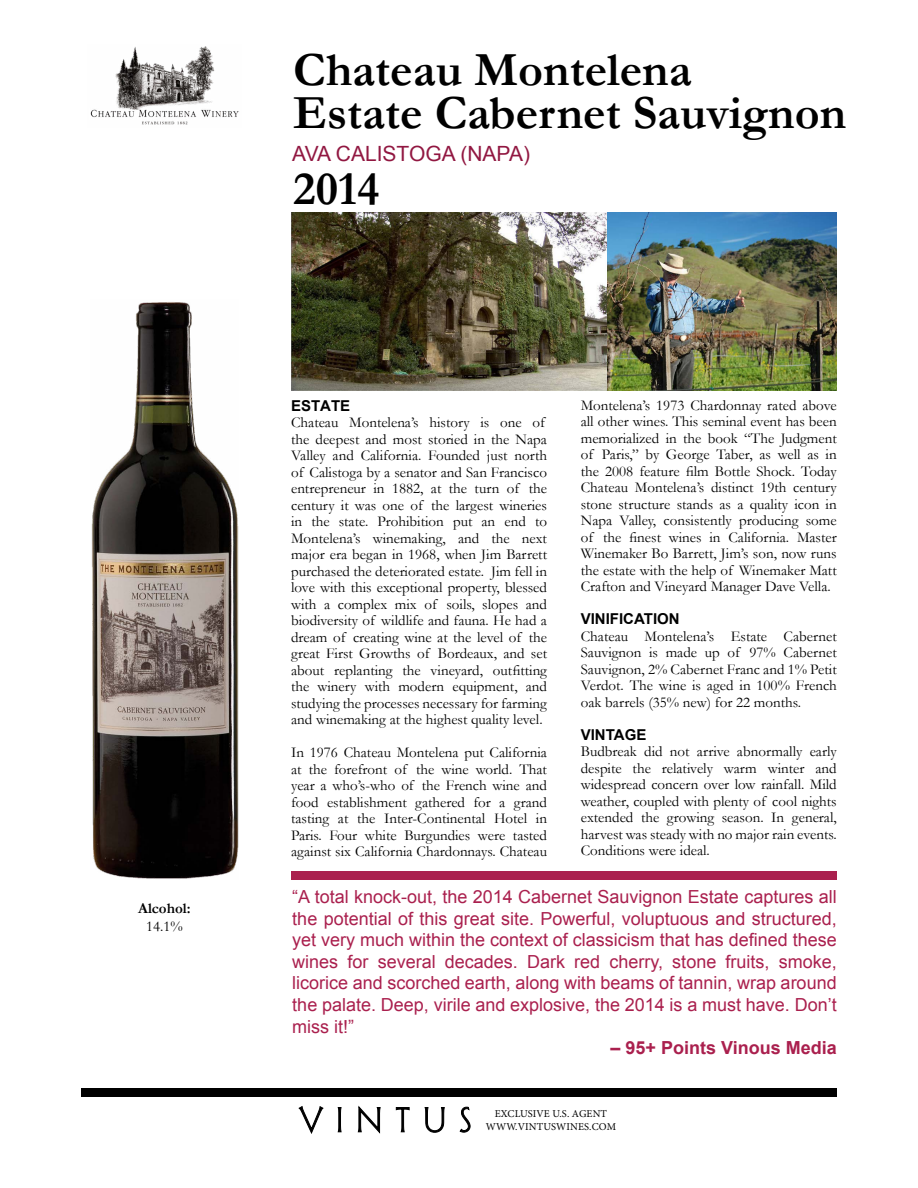
<style>
.page{position:relative;width:918px;height:1188px;background:#fff}
.page>*{position:absolute;margin:0;border:0;box-sizing:border-box;transform-origin:0 0}
.t1{font:700 48px/42.5px "Garamond";color:#000}
.t2{font:21px "Arial";color:#911741}
.t3{font:18px/21.6px "Arial";color:#aa204e;text-align:justify}
.t4{font:700 18px "Arial";color:#aa204e}
.t5{font:15px/16.5px "Garamond";color:#000;text-align:justify}
.t6{font:700 15px "Arial";color:#000}
.t7{font:700 15px "Garamond";color:#000}
.t8{font:10.5px/12.6px "Minion Pro";letter-spacing:.01em;color:#000101;text-align:center}
</style>
<div class="page">
<div style="left:291px;top:871px;width:546px;height:8px;background:#aa204e"></div>
<div style="left:81px;top:1088px;width:756px;height:9px;background:#000"></div>
<svg style="left:298px;top:1106px;width:26px;height:28px"></svg>
<svg style="left:337px;top:1107px;width:5px;height:26px"></svg>
<svg style="left:357px;top:1106px;width:24px;height:28px"></svg>
<svg style="left:395px;top:1107px;width:15px;height:26px"></svg>
<svg style="left:424px;top:1107px;width:21px;height:26px"></svg>
<svg style="left:459px;top:1106px;width:12px;height:27px"></svg>
<img style="left:91px;top:302px;width:148px;height:577px">
<img style="left:291px;top:212px;width:546px;height:179px">
<img style="left:90px;top:46px;width:149px;height:79px">
<p class="t7" style="left:138px;top:898px;width:54px">Alcohol:</p>
<p class="t5" style="left:146px;top:917px;width:38px">14.1%</p>
<h1 class="t1" style="left:293px;top:49px;width:555px">Chateau Montelena<br>Estate Cabernet Sauvignon</h1>
<h1 class="t1" style="left:293px;top:168px;width:88px">2014</h1>
<h2 class="t2" style="left:292px;top:140px;width:239px">AVA CALISTOGA (NAPA)</h2>
<p class="t6" style="left:291px;top:396px;width:61px">ESTATE</p>
<p class="t5" style="left:291px;top:414px;width:257px;text-align:left">Chateau Montelena’s history is one of the deepest and most storied in the Napa Valley and California. Founded just north of Calistoga by a senator and San Francisco entrepreneur in 1882, at the turn of the century it was one of the largest wineries in the state. Prohibition put an end to Montelena’s winemaking, and the next major era began in 1968, when Jim Barrett purchased the deteriorated estate. Jim fell in love with this exceptional property, blessed with a complex mix of soils, slopes and biodiversity of wildlife and fauna. He had a dream of creating wine at the level of the great First Growths of Bordeaux, and set about replanting the vineyard, outfitting the winery with modern equipment, and studying the processes necessary for farming and winemaking at the highest quality level.</p>
<p class="t5" style="left:291px;top:744px;width:257px">In 1976 Chateau Montelena put California at the forefront of the wine world. That year a who’s-who of the French wine and food establishment gathered for a grand tasting at the Inter-Continental Hotel in Paris. Four white Burgundies were tasted against six California Chardonnays. Chateau</p>
<p class="t5" style="left:581px;top:396px;width:257px">Montelena’s 1973 Chardonnay rated above all other wines. This seminal event has been memorialized in the book “The Judgment of Paris,” by George Taber, as well as in the 2008 feature film Bottle Shock. Today Chateau Montelena’s distinct 19th century stone structure stands as a quality icon in Napa Valley, consistently producing some of the finest wines in California. Master Winemaker Bo Barrett, Jim’s son, now runs the estate with the help of Winemaker Matt Crafton and Vineyard Manager Dave Vella.</p>
<p class="t6" style="left:581px;top:609px;width:100px">VINIFICATION</p>
<p class="t5" style="left:581px;top:627px;width:257px">Chateau Montelena’s Estate Cabernet Sauvignon is made up of 97% Cabernet Sauvignon, 2% Cabernet Franc and 1% Petit Verdot. The wine is aged in 100% French oak barrels (35% new) for 22 months.</p>
<p class="t6" style="left:581px;top:725px;width:67px">VINTAGE</p>
<p class="t5" style="left:581px;top:743px;width:257px">Budbreak did not arrive abnormally early despite the relatively warm winter and widespread concern over low rainfall. Mild weather, coupled with plenty of cool nights extended the growing season. In general, harvest was steady with no major rain events.<br>Conditions were ideal.</p>
<p class="t3" style="left:292px;top:886px;width:546px">“A total knock-out, the 2014 Cabernet Sauvignon Estate captures all the potential of this great site. Powerful, voluptuous and structured, yet very much within the context of classicism that has defined these wines for several decades. Dark red cherry, stone fruits, smoke, licorice and scorched earth, along with beams of tannin, wrap around the palate. Deep, virile and explosive, the 2014 is a must have. Don’t miss it!”</p>
<p class="t4" style="left:610px;top:1036px;width:228px">‒ 95+ Points Vinous Media</p>
<p class="t8" style="left:486px;top:1108px;width:132px">EXCLUSIVE U.S. AGENT<br>WWW.VINTUSWINES.COM</p>
</div>
